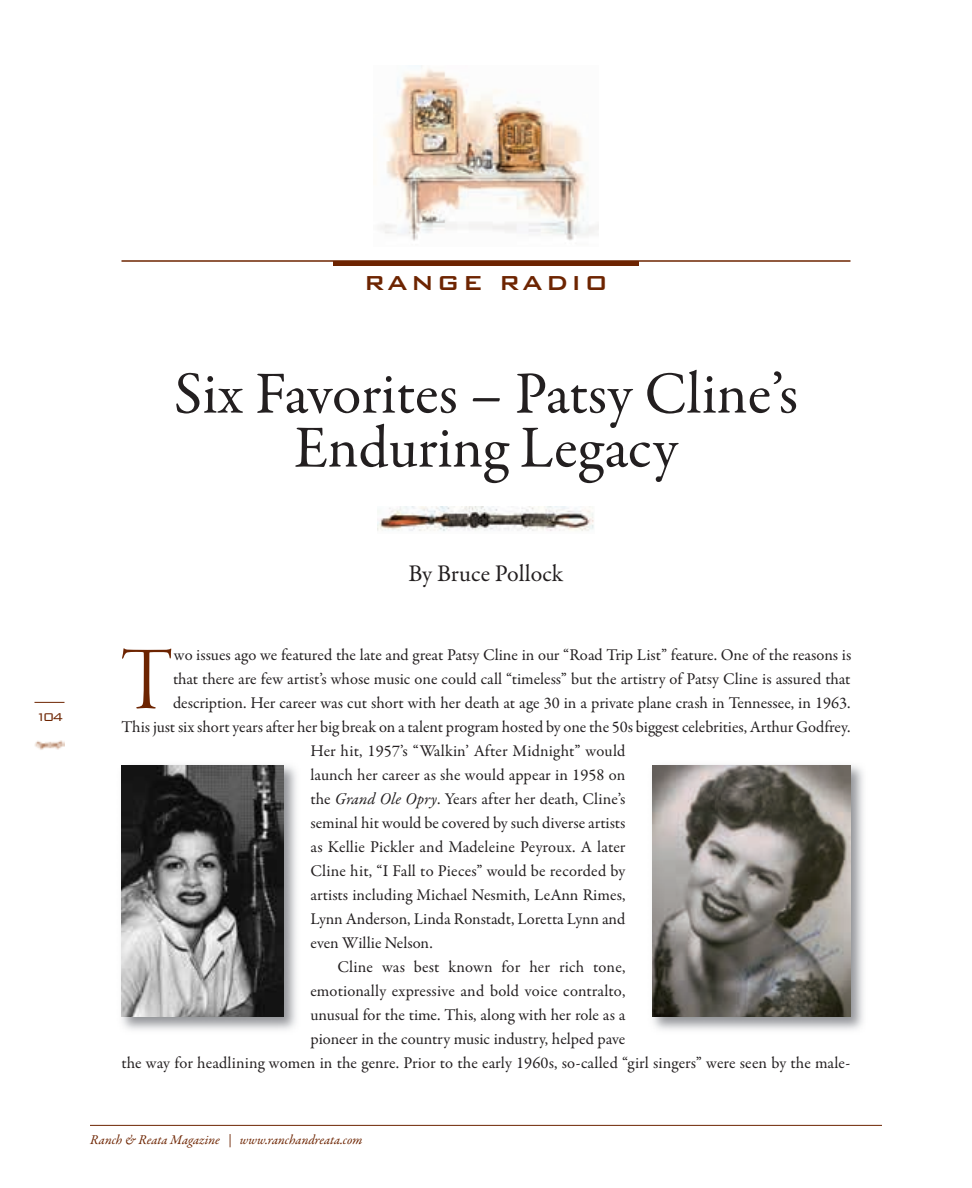
<style>
.page{position:relative;width:972px;height:1188px;background:#fff}
.page>*{position:absolute;margin:0;border:0;box-sizing:border-box;transform-origin:0 0}
.t1{font:92.1px "Garamond Premr Pro Lt Disp";color:#6d2401}
.t2{font:60px/54px "Garamond Premr Pro";letter-spacing:-.005em;color:#231f20;text-align:center}
.t3{font:500 27px "Bank Gothic BT";letter-spacing:.1em;color:#6d2401}
.t4{font:24px "Garamond Premr Pro";color:#231f20}
.t5{font:16.5px "Garamond Premr Pro";color:#231f20}
.t6{font:300 15px "Bank Gothic BT";color:#6d2401}
.t7{font:italic 13.5px "Garamond Premr Pro";letter-spacing:-.005em;color:#6d2401}
.s1{font-style:italic}
</style>
<div class="page">
<hr style="left:34px;top:702px;width:30px;height:1px;background:#6d2401">
<img style="left:35px;top:740px;width:29px;height:10px">
<hr style="left:90px;top:1125px;width:792px;height:1px;background:#6d2401">
<img style="left:380px;top:66px;width:219px;height:175px">
<hr style="left:122px;top:260px;width:728px;height:2px;background:#6d2401">
<div style="left:333px;top:261px;width:306px;height:5px;background:#6d2401"></div>
<img style="left:378px;top:507px;width:216px;height:24px">
<img style="left:653px;top:765px;width:211px;height:265px">
<img style="left:652px;top:765px;width:198px;height:252px">
<img style="left:121px;top:765px;width:176px;height:265px">
<img style="left:122px;top:765px;width:162px;height:252px">
<h3 class="t3" style="left:364px;top:265px;width:246px">RANGE RADIO</h3>
<h2 class="t2" style="left:174px;top:372px;width:626px">Six Favorites – Patsy Cline’s<br>Enduring Legacy</h2>
<p class="t6" style="left:36px;top:707px;width:29px">104</p>
<h3 class="t4" style="left:409px;top:563px;width:156px">By Bruce Pollock</h3>
<h1 class="t1" style="left:122px;top:644px;width:53px">T</h1>
<p class="t5" style="left:174px;top:648px;width:679px">wo issues ago we featured the late and great Patsy Cline in our “Road Trip List” feature. One of the reasons is</p>
<p class="t5" style="left:173px;top:672px;width:679px">that there are few artist’s whose music one could call “timeless” but the artistry of Patsy Cline is assured that</p>
<p class="t5" style="left:173px;top:696px;width:679px">description. Her career was cut short with her death at age 30 in a private plane crash in Tennessee, in 1963.</p>
<p class="t5" style="left:121px;top:720px;width:730px">This just six short years after her big break on a talent program hosted by one the 50s biggest celebrities, Arthur Godfrey.</p>
<p class="t5" style="left:310px;top:744px;width:316px">Her hit, 1957’s “Walkin’ After Midnight” would</p>
<p class="t5" style="left:310px;top:768px;width:317px">launch her career as she would appear in 1958 on</p>
<p class="t5" style="left:310px;top:792px;width:316px">the <span class="s1">Grand Ole Opry</span>. Years after her death, Cline’s</p>
<p class="t5" style="left:310px;top:816px;width:316px">seminal hit would be covered by such diverse artists</p>
<p class="t5" style="left:310px;top:840px;width:317px">as Kellie Pickler and Madeleine Peyroux. A later</p>
<p class="t5" style="left:310px;top:864px;width:316px">Cline hit, “I Fall to Pieces” would be recorded by</p>
<p class="t5" style="left:310px;top:888px;width:317px">artists including Michael Nesmith, LeAnn Rimes,</p>
<p class="t5" style="left:310px;top:912px;width:317px">Lynn Anderson, Linda Ronstadt, Loretta Lynn and</p>
<p class="t5" style="left:310px;top:936px;width:124px">even Willie Nelson.</p>
<p class="t5" style="left:337px;top:960px;width:290px">Cline was best known for her rich tone,</p>
<p class="t5" style="left:310px;top:984px;width:317px">emotionally expressive and bold voice contralto,</p>
<p class="t5" style="left:310px;top:1008px;width:317px">unusual for the time. This, along with her role as a</p>
<p class="t5" style="left:310px;top:1032px;width:316px">pioneer in the country music industry, helped pave</p>
<p class="t5" style="left:121px;top:1056px;width:730px">the way for headlining women in the genre. Prior to the early 1960s, so-called “girl singers” were seen by the male-</p>
<p class="t7" style="left:90px;top:1134px;width:274px">Ranch &amp; Reata Magazine | www.ranchandreata.com</p>
</div>
